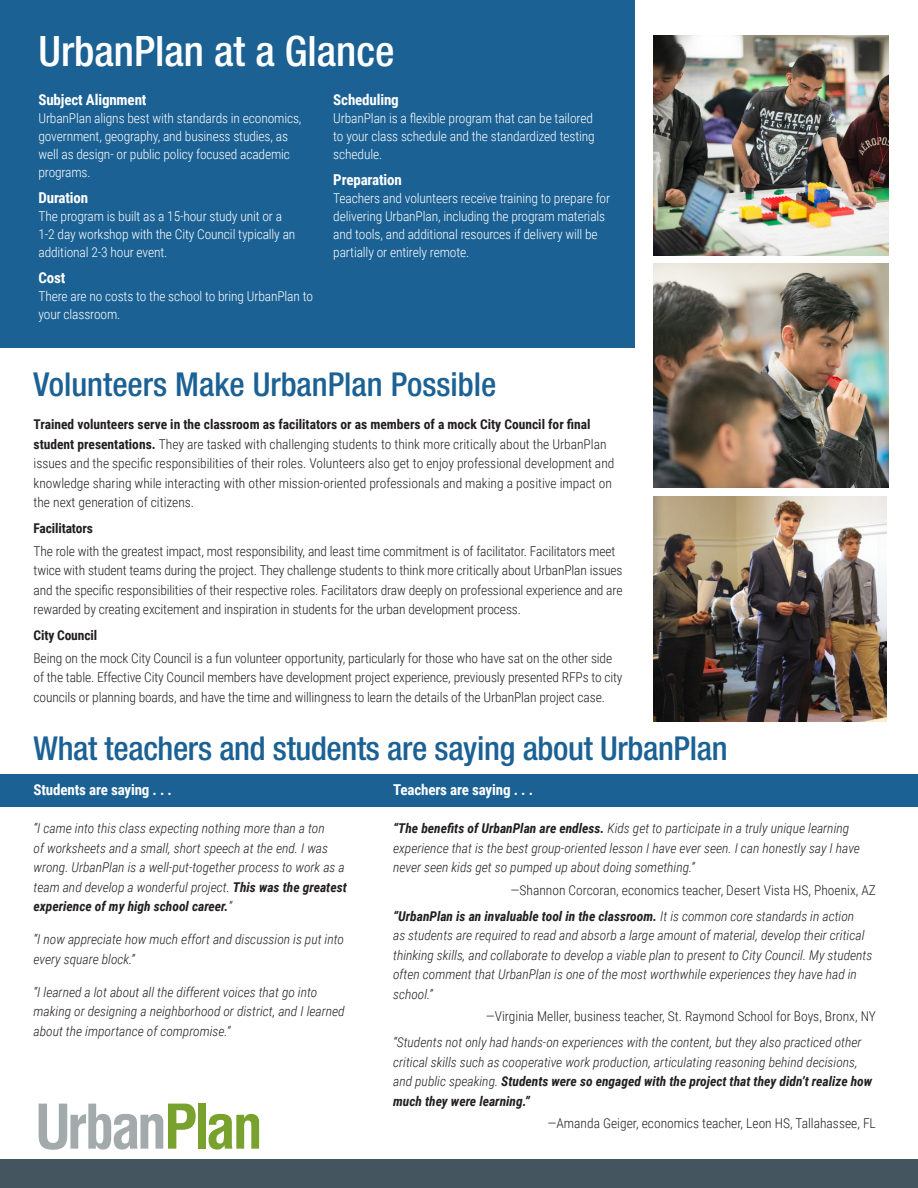
<style>
.page{position:relative;width:918px;height:1188px;background:#fff}
.page>*{position:absolute;margin:0;border:0;box-sizing:border-box;transform-origin:0 0}
.t1{font:500 condensed 42px "Helvetica Neue LT Com";color:#fff}
.t2{font:500 condensed 33px "Helvetica Neue LT Com";letter-spacing:-.01em;color:#1b6194}
.t3{font:700 15px "Roboto Condensed";letter-spacing:-.01em;color:#fff}
.t4{font:300 13.5px/19.5px "Roboto Condensed";letter-spacing:-.01em;color:#231f20}
.t5{font:italic 300 13.5px/19.5px "Roboto Condensed";color:#231f20}
.t6{font:300 13.5px/18px "Roboto Condensed";letter-spacing:-.01em;color:#fff}
.t7{font:700 13.5px "Roboto Condensed";letter-spacing:-.01em;color:#231f20}
.s1{font-weight:700}
</style>
<div class="page">
<div style="left:0;top:0;width:634px;height:348px;background:#1b6194"></div>
<svg style="left:39px;top:1104px;width:157px;height:46px"></svg>
<div style="left:198px;top:1104px;width:8px;height:45px;background:#78a22d"></div>
<svg style="left:209px;top:1114px;width:50px;height:36px"></svg>
<div style="left:0;top:1160px;width:918px;height:28px;background:#45555f"></div>
<img style="left:654px;top:36px;width:234px;height:220px">
<img style="left:654px;top:497px;width:232px;height:225px">
<img style="left:654px;top:264px;width:234px;height:224px">
<div style="left:0;top:774px;width:918px;height:33px;background:#1b6194"></div>
<p class="t1" style="left:38px;top:26px;width:358px">UrbanPlan at a Glance</p>
<p class="t3" style="left:38px;top:89px;width:110px">Subject Alignment</p>
<p class="t6" style="left:38px;top:108px;width:265px">UrbanPlan aligns best with standards in economics, government, geography, and business studies, as well as design- or public policy focused academic programs.</p>
<p class="t3" style="left:38px;top:187px;width:51px">Duration</p>
<p class="t6" style="left:38px;top:207px;width:259px">The program is built as a 15-hour study unit or a<br>1-2 day workshop with the City Council typically an additional 2-3 hour event.</p>
<p class="t3" style="left:38px;top:267px;width:28px">Cost</p>
<p class="t6" style="left:38px;top:287px;width:276px">There are no costs to the school to bring UrbanPlan to your classroom.</p>
<p class="t3" style="left:333px;top:89px;width:67px">Scheduling</p>
<p class="t6" style="left:333px;top:108px;width:263px">UrbanPlan is a flexible program that can be tailored to your class schedule and the standardized testing schedule.</p>
<p class="t3" style="left:333px;top:169px;width:70px">Preparation</p>
<p class="t6" style="left:333px;top:189px;width:278px">Teachers and volunteers receive training to prepare for delivering UrbanPlan, including the program materials and tools, and additional resources if delivery will be partially or entirely remote.</p>
<p class="t2" style="left:34px;top:365px;width:464px">Volunteers Make UrbanPlan Possible</p>
<p class="t4" style="left:34px;top:414px;width:582px"><span class="s1">Trained volunteers serve in the classroom as facilitators or as members of a mock City Council for final student presentations.</span> They are tasked with challenging students to think more critically about the UrbanPlan issues and the specific responsibilities of their roles. Volunteers also get to enjoy professional development and knowledge sharing while interacting with other mission-oriented professionals and making a positive impact on the next generation of citizens.</p>
<p class="t7" style="left:34px;top:519px;width:61px">Facilitators</p>
<p class="t4" style="left:34px;top:541px;width:591px">The role with the greatest impact, most responsibility, and least time commitment is of facilitator. Facilitators meet twice with student teams during the project. They challenge students to think more critically about UrbanPlan issues and the specific responsibilities of their respective roles. Facilitators draw deeply on professional experience and are rewarded by creating excitement and inspiration in students for the urban development process.</p>
<p class="t7" style="left:34px;top:626px;width:65px">City Council</p>
<p class="t4" style="left:34px;top:648px;width:591px">Being on the mock City Council is a fun volunteer opportunity, particularly for those who have sat on the other side of the table. Effective City Council members have development project experience, previously presented RFPs to city councils or planning boards, and have the time and willingness to learn the details of the UrbanPlan project case.</p>
<p class="t2" style="left:34px;top:729px;width:696px">What teachers and students are saying about UrbanPlan</p>
<p class="t3" style="left:34px;top:780px;width:140px">Students are saying . . .</p>
<p class="t3" style="left:393px;top:780px;width:141px">Teachers are saying . . .</p>
<p class="t5" style="left:34px;top:818px;width:315px">“I came into this class expecting nothing more than a ton<br>of worksheets and a small, short speech at the end. I was wrong. UrbanPlan is a well-put-together process to work as a team and develop a wonderful project. <span class="s1">This was the greatest experience of my high school career.</span>”</p>
<p class="t5" style="left:34px;top:929px;width:312px">“I now appreciate how much effort and discussion is put into every square block.”</p>
<p class="t5" style="left:34px;top:982px;width:313px">“I learned a lot about all the different voices that go into making or designing a neighborhood or district, and I learned about the importance of compromise.”</p>
<p class="t5" style="left:393px;top:818px;width:468px"><span class="s1">“The benefits of UrbanPlan are endless.</span> Kids get to participate in a truly unique learning experience that is the best group-oriented lesson I have ever seen. I can honestly say I have never seen kids get so pumped up about doing something.”</p>
<p class="t4" style="left:511px;top:880px;width:367px">—Shannon Corcoran, economics teacher, Desert Vista HS, Phoenix, AZ</p>
<p class="t5" style="left:393px;top:906px;width:481px"><span class="s1">“UrbanPlan is an invaluable tool in the classroom.</span> It is common core standards in action<br>as students are required to read and absorb a large amount of material, develop their critical thinking skills, and collaborate to develop a viable plan to present to City Council. My students often comment that UrbanPlan is one of the most worthwhile experiences they have had in school.”</p>
<p class="t4" style="left:486px;top:1006px;width:392px">—Virginia Meller, business teacher, St. Raymond School for Boys, Bronx, NY</p>
<p class="t5" style="left:393px;top:1032px;width:481px">“Students not only had hands-on experiences with the content, but they also practiced other critical skills such as cooperative work production, articulating reasoning behind decisions, and public speaking. <span class="s1">Students were so engaged with the project that they didn’t realize how much they were learning.”</span></p>
<p class="t4" style="left:548px;top:1113px;width:330px">—Amanda Geiger, economics teacher, Leon HS, Tallahassee, FL</p>
</div>
